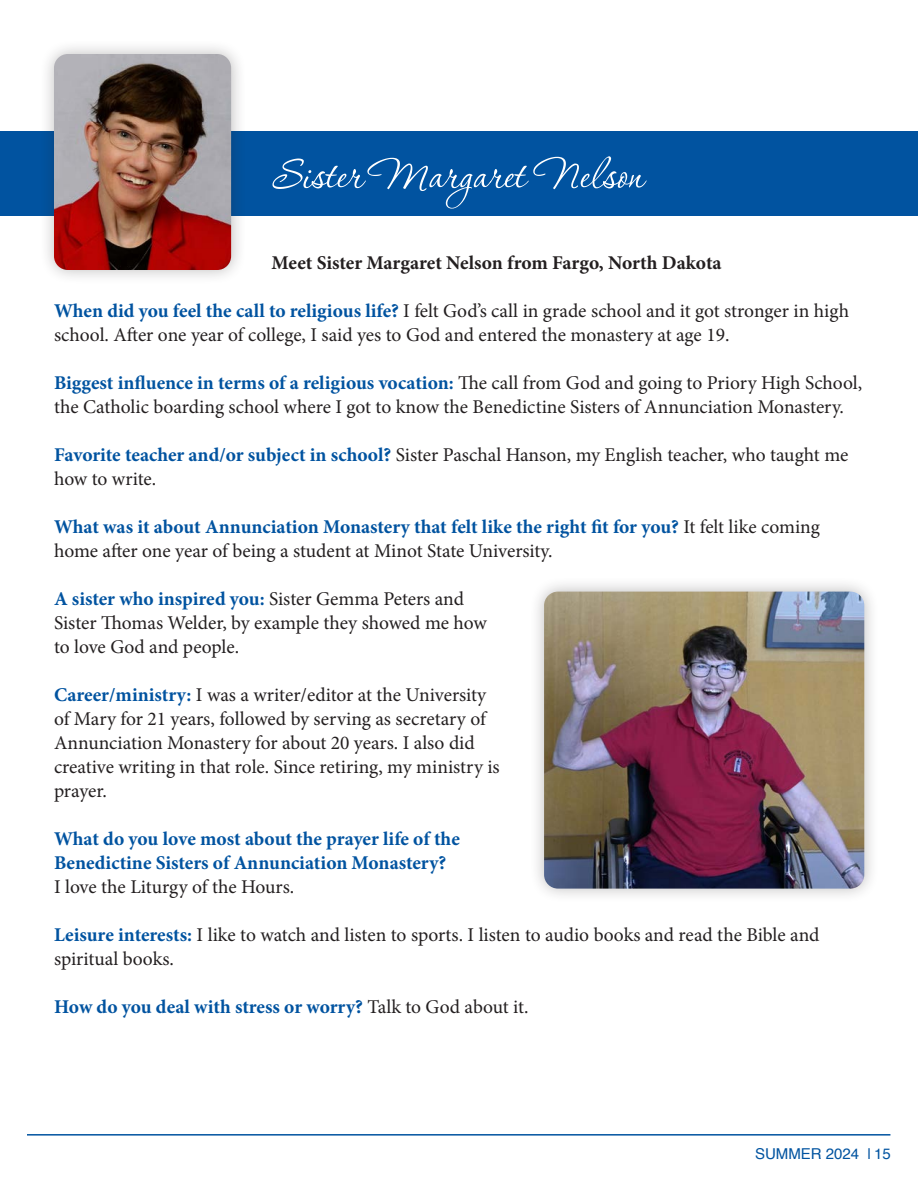
<style>
.page{position:relative;width:918px;height:1188px;background:#fff}
.page>*{position:absolute;margin:0;border:0;box-sizing:border-box;transform-origin:0 0}
.t1{font:52.5px "P22 Corinthia";color:#fff}
.t2{font:19.5px/24px "Minion Pro";letter-spacing:-.005em;color:#231f20}
.t3{font:700 19.5px/24px "Minion Pro";letter-spacing:-.005em;color:#0153a0}
.t4{font:700 19.5px "Minion Pro";letter-spacing:-.005em;color:#231f20}
.t5{font:15px "Helvetica";color:#0153a0}
.s1{font-weight:700;color:#0153a0}
.s2{font-weight:400;color:#231f20}
</style>
<div class="page">
<hr style="left:27px;top:1134px;width:863px;height:2px;background:#0153a0">
<div style="left:529px;top:576px;width:350px;height:328px;background:#231f20;opacity:.3"></div>
<img style="left:544px;top:592px;width:320px;height:297px">
<div style="left:0;top:132px;width:918px;height:84px;background:#0153a0"></div>
<div style="left:39px;top:39px;width:207px;height:246px;background:#231f20;opacity:.3"></div>
<img style="left:54px;top:54px;width:177px;height:216px">
<h1 class="t1" style="left:272px;top:148px;width:373px">Sister Margaret Nelson</h1>
<p class="t4" style="left:272px;top:249px;width:452px">Meet Sister Margaret Nelson from Fargo, North Dakota</p>
<p class="t2" style="left:54px;top:299px;width:797px"><span class="s1">When did you feel the call to religious life?</span> I felt God’s call in grade school and it got stronger in high school. After one year of college, I said yes to God and entered the monastery at age 19.</p>
<p class="t2" style="left:54px;top:371px;width:810px"><span class="s1">Biggest influence in terms of a religious vocation:</span> The call from God and going to Priory High School, the Catholic boarding school where I got to know the Benedictine Sisters of Annunciation Monastery.</p>
<p class="t2" style="left:54px;top:443px;width:796px"><span class="s1">Favorite teacher and/or subject in school?</span> Sister Paschal Hanson, my English teacher, who taught me how to write.</p>
<p class="t2" style="left:54px;top:515px;width:767px"><span class="s1">What was it about Annunciation Monastery that felt like the right fit for you?</span> It felt like coming home after one year of being a student at Minot State University.</p>
<p class="t2" style="left:54px;top:587px;width:434px"><span class="s1">A sister who inspired you:</span> Sister Gemma Peters and<br>Sister Thomas Welder, by example they showed me how to love God and people.</p>
<p class="t2" style="left:54px;top:683px;width:447px"><span class="s1">Career/ministry:</span> I was a writer/editor at the University of Mary for 21 years, followed by serving as secretary of Annunciation Monastery for about 20 years. I also did creative writing in that role. Since retiring, my ministry is prayer.</p>
<p class="t3" style="left:54px;top:827px;width:407px">What do you love most about the prayer life of the<br>Benedictine Sisters of Annunciation Monastery?</p>
<p class="t2" style="left:54px;top:875px;width:242px">I love the Liturgy of the Hours.</p>
<p class="t2" style="left:54px;top:923px;width:767px"><span class="s1">Leisure interests:</span> I like to watch and listen to sports. I listen to audio books and read the Bible and spiritual books.</p>
<p class="t3" style="left:54px;top:995px;width:476px">How do you deal with stress or worry? <span class="s2">Talk to God about it.</span></p>
<p class="t5" style="left:755px;top:1142px;width:137px">SUMMER 2024 | 15</p>
</div>
